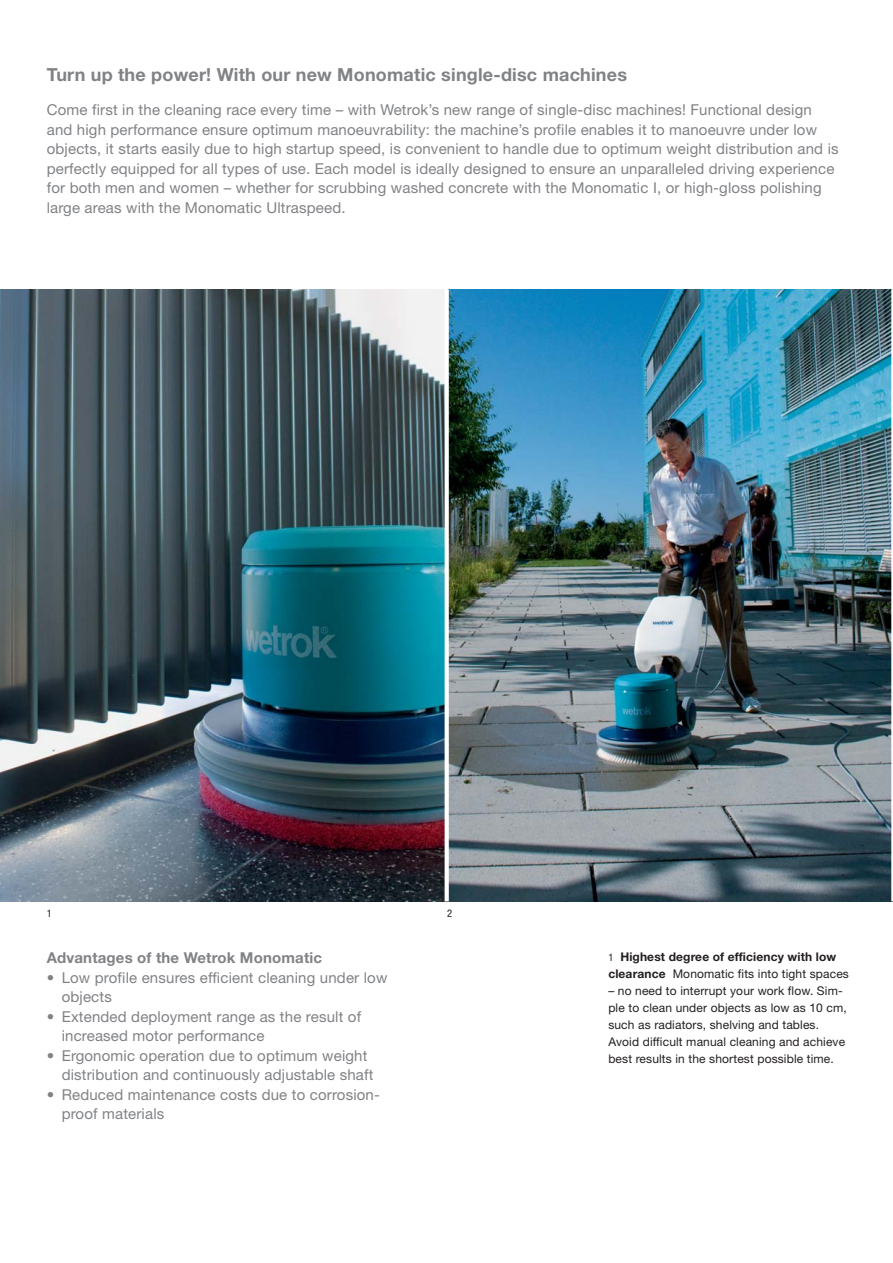
<style>
.page{position:relative;width:893px;height:1263px;background:#fff}
.page>*{position:absolute;margin:0;border:0;box-sizing:border-box;transform-origin:0 0}
.t1{font:700 18px "Helvetica Neue";letter-spacing:.01em;color:#808285}
.t2{font:15px/19.5px "Helvetica Neue";letter-spacing:.01em;color:#808285}
.t3{font:700 15px "Helvetica Neue";letter-spacing:.01em;color:#808285}
.t4{font:12px/17px "Helvetica Neue";letter-spacing:.01em;color:#231f20}
.t5{font:700 12px/17px "Helvetica Neue";letter-spacing:.01em;color:#231f20}
.t6{font:condensed 10.5px "Helvetica Neue";color:#231f20}
.s1{font-weight:700}
.s2{font-weight:400;font-stretch:condensed;font-size:10.5px}
.s3{font-weight:400}
</style>
<div class="page">
<img style="left:449px;top:289px;width:442px;height:612px">
<img style="left:0;top:289px;width:444px;height:612px">
<p class="t1" style="left:47px;top:68px;width:581px">Turn up the power! With our new Monomatic single-disc machines</p>
<p class="t2" style="left:47px;top:102px;width:793px">Come first in the cleaning race every time – with Wetrok’s new range of single-disc machines! Functional design and high performance ensure optimum manoeuvrability: the machine’s profile enables it to manoeuvre under low objects, it starts easily due to high startup speed, is convenient to handle due to optimum weight distribution and is perfectly equipped for all types of use. Each model is ideally designed to ensure an unparalleled driving experience for both men and women – whether for scrubbing washed concrete with the Monomatic I, or high-gloss polishing large areas with the Monomatic Ultraspeed.</p>
<p class="t6" style="left:47px;top:910px;width:7px">1</p>
<p class="t6" style="left:447px;top:910px;width:7px">2</p>
<p class="t3" style="left:47px;top:952px;width:277px">Advantages of the Wetrok Monomatic</p>
<p class="t2" style="left:62px;top:969px;width:327px;text-indent:-15px"><span class="s1">•</span> Low profile ensures efficient cleaning under low objects</p>
<p class="t2" style="left:62px;top:1008px;width:301px;text-indent:-15px">• Extended deployment range as the result of increased motor performance</p>
<p class="t2" style="left:62px;top:1047px;width:313px;text-indent:-15px">• Ergonomic operation due to optimum weight distribution and continuously adjustable shaft</p>
<p class="t2" style="left:62px;top:1086px;width:320px;text-indent:-15px">• Reduced maintenance costs due to corrosion&shy;proof materials</p>
<p class="t5" style="left:608px;top:949px;width:242px"><span class="s2">1</span> Highest degree of efficiency with low clearance <span class="s3">Monomatic fits into tight spaces</span></p>
<p class="t4" style="left:608px;top:983px;width:240px">– no need to interrupt your work flow. Sim&shy;ple to clean under objects as low as 10 cm, such as radiators, shelving and tables.<br>Avoid difficult manual cleaning and achieve best results in the shortest possible time.</p>
</div>
